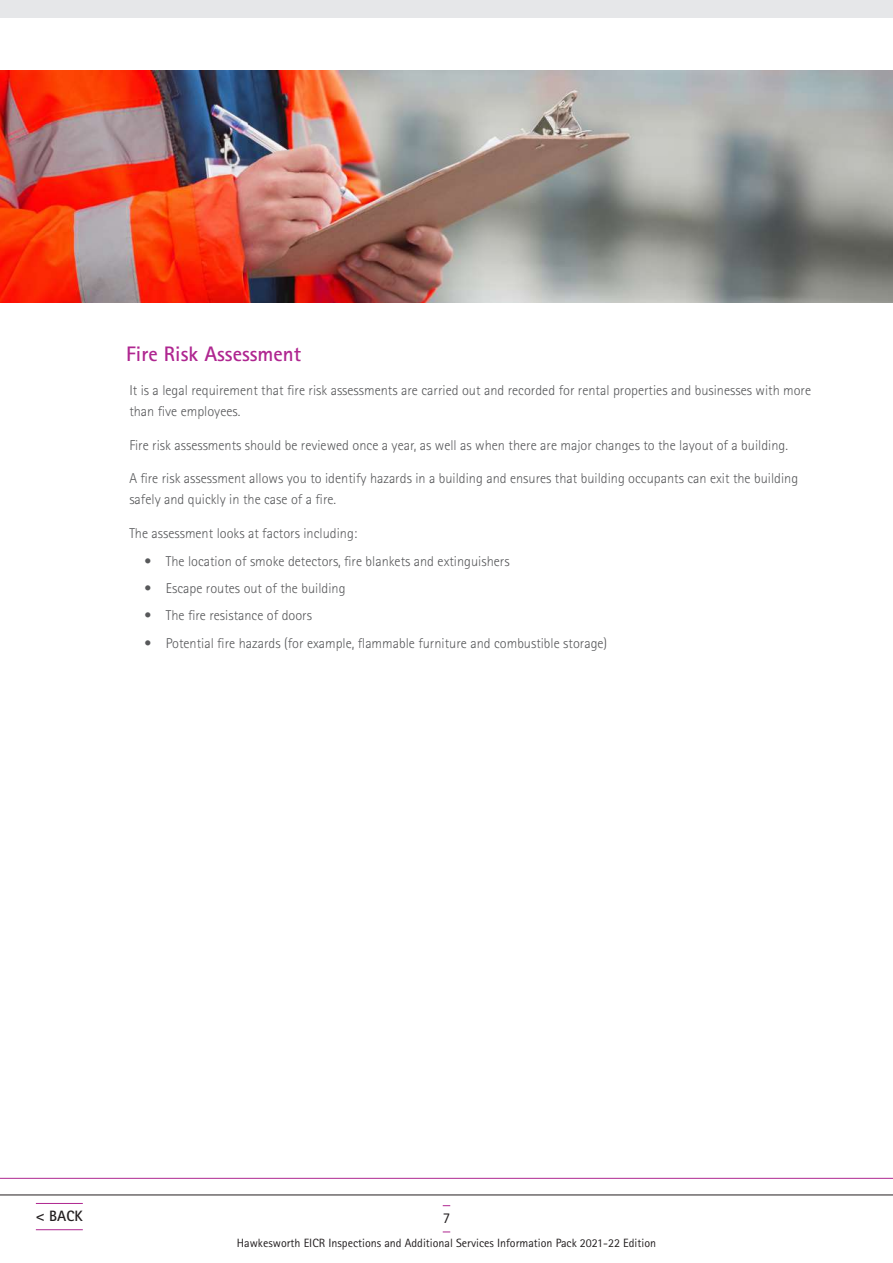
<style>
.page{position:relative;width:893px;height:1263px;background:#fff}
.page>*{position:absolute;margin:0;border:0;box-sizing:border-box;transform-origin:0 0}
.t1{font:700 21px "Rotis Sans Serif";color:#af2690}
.t2{font:700 15px "Rotis Sans Serif";color:#231f20}
.t3{font:15px "Rotis Sans Serif";color:#231f20}
.t4{font:300 14.25px/21px "Rotis Sans Serif";color:#57585a}
.t5{font:12px "Rotis Sans Serif";color:#231f20}
</style>
<div class="page">
<div style="left:0;top:0;width:893px;height:17px;background:#e6e7e9"></div>
<hr style="left:0;top:1194px;width:893px;height:1px;background:#231f20">
<hr style="left:0;top:1178px;width:893px;height:1px;background:#af2690">
<hr style="left:36px;top:1203px;width:47px;height:1px;background:#af2690">
<hr style="left:36px;top:1229px;width:47px;height:1px;background:#af2690">
<img style="left:0;top:70px;width:893px;height:232px">
<h1 class="t1" style="left:126px;top:341px;width:176px">Fire Risk Assessment</h1>
<p class="t4" style="left:129px;top:380px;width:683px">It is a legal requirement that fire risk assessments are carried out and recorded for rental properties and businesses with more than five employees.</p>
<p class="t4" style="left:129px;top:434px;width:660px">Fire risk assessments should be reviewed once a year, as well as when there are major changes to the layout of a building.</p>
<p class="t4" style="left:129px;top:468px;width:670px">A fire risk assessment allows you to identify hazards in a building and ensures that building occupants can exit the building safely and quickly in the case of a fire.</p>
<p class="t4" style="left:129px;top:523px;width:229px">The assessment looks at factors including:</p>
<p class="t4" style="left:145px;top:550px;width:367px">• The location of smoke detectors, fire blankets and extinguishers</p>
<p class="t4" style="left:145px;top:578px;width:202px">• Escape routes out of the building</p>
<p class="t4" style="left:145px;top:605px;width:169px">• The fire resistance of doors</p>
<p class="t4" style="left:145px;top:632px;width:464px">• Potential fire hazards (for example, flammable furniture and combustible storage)</p>
<p class="t2" style="left:36px;top:1206px;width:48px">&lt; BACK</p>
<p class="t3" style="left:443px;top:1209px;width:9px">7</p>
<p class="t5" style="left:237px;top:1235px;width:421px">Hawkesworth EICR Inspections and Additional Services Information Pack 2021-22 Edition</p>
</div>
